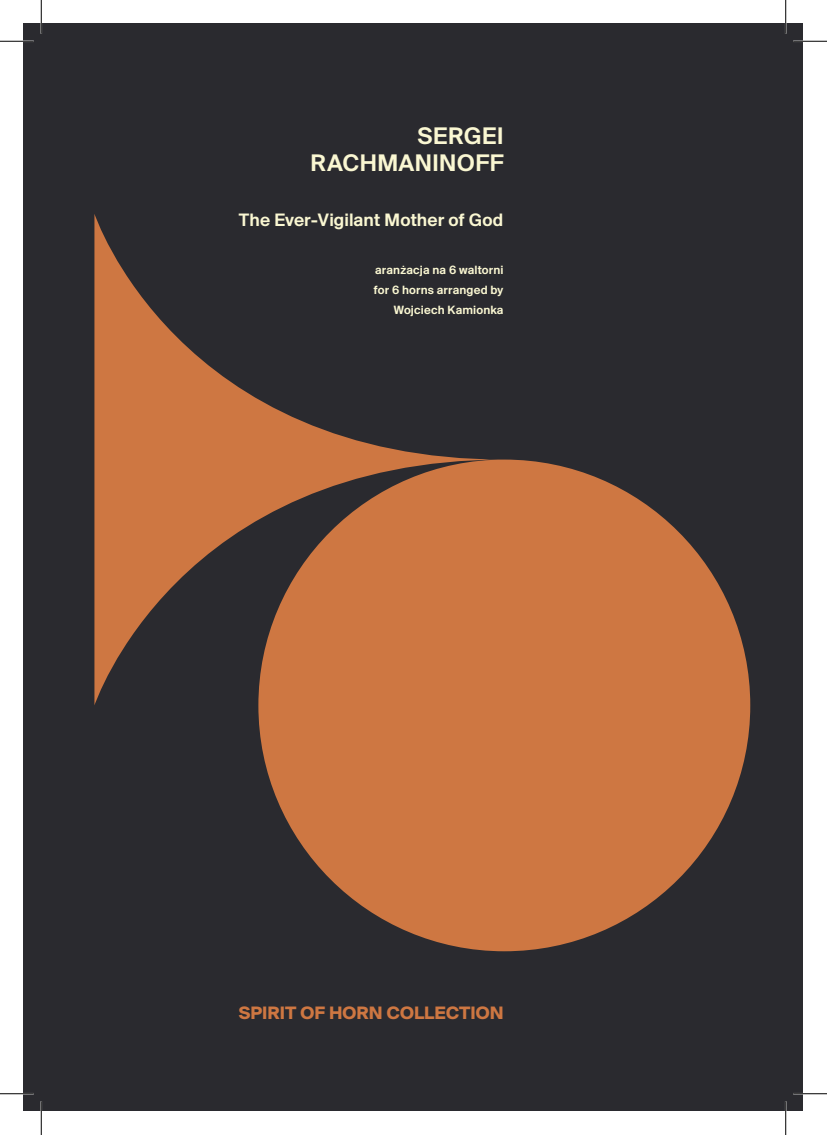
<style>
.page{position:relative;width:827px;height:1135px;background:#fff}
.page>*{position:absolute;margin:0;border:0;box-sizing:border-box;transform-origin:0 0}
.t1{font:25px/27.5px "Suisse BP Intl Antique";letter-spacing:.02em;color:#faf7d2;text-align:right}
.t2{font:18.75px "Suisse BP Intl Antique";letter-spacing:.005em;color:#faf7d2}
.t3{font:700 18.75px "Suisse BP Intl";letter-spacing:.005em;color:#ce7742}
.t4{font:12.5px/20px "Suisse BP Intl Antique";letter-spacing:.01em;color:#faf7d2;text-align:right}
</style>
<div class="page">
<div style="left:24px;top:24px;width:779px;height:1087px;background:#2a2a2f"></div>
<div style="left:258px;top:460px;width:492px;height:491px;background:#ce7742;border-radius:50%"></div>
<svg style="left:94px;top:214px;width:410px;height:491px"></svg>
<hr style="left:0;top:40px;width:34px;height:2px;background:#fff">
<hr style="left:793px;top:40px;width:34px;height:2px;background:#fff">
<hr style="left:40px;top:0;width:2px;height:34px;background:#fff">
<hr style="left:40px;top:1101px;width:2px;height:34px;background:#fff">
<hr style="left:0;top:41px;width:34px;height:1px;background:#000">
<hr style="left:793px;top:41px;width:34px;height:1px;background:#000">
<hr style="left:0;top:1093px;width:34px;height:1px;background:#000">
<hr style="left:793px;top:1093px;width:34px;height:1px;background:#000">
<hr style="left:41px;top:0;width:1px;height:34px;background:#000">
<hr style="left:41px;top:1101px;width:1px;height:34px;background:#000">
<hr style="left:785px;top:0;width:1px;height:34px;background:#000">
<hr style="left:785px;top:1101px;width:1px;height:34px;background:#000">
<h1 class="t1" style="left:310px;top:121px;width:194px">SERGEI<br>RACHMANINOFF</h1>
<h2 class="t2" style="left:239px;top:209px;width:266px">The Ever-Vigilant Mother of God</h2>
<p class="t4" style="left:374px;top:259px;width:131px">aranżacja na 6 waltorni for 6 horns arranged by<br>Wojciech Kamionka</p>
<h2 class="t3" style="left:239px;top:1001px;width:266px">SPIRIT OF HORN COLLECTION</h2>
</div>
